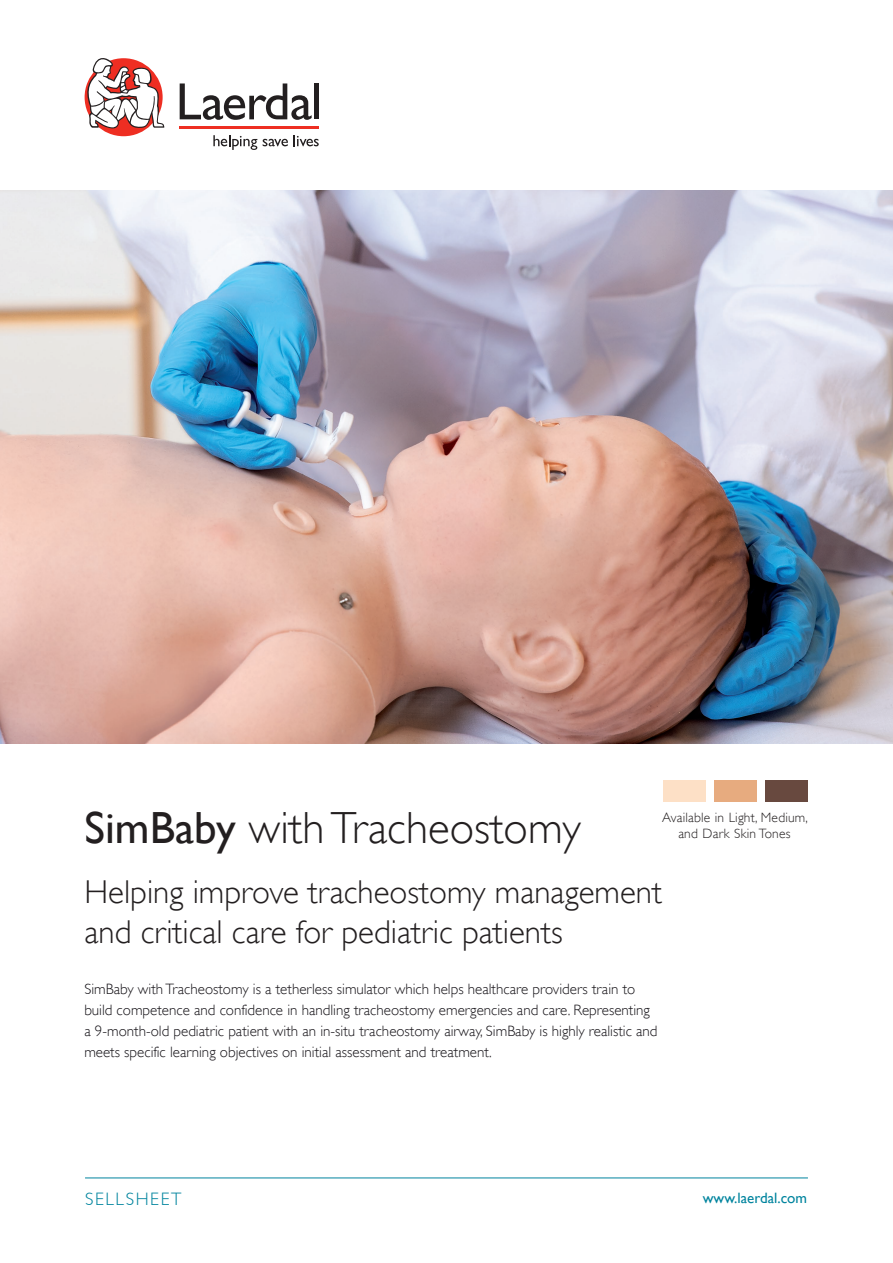
<style>
.page{position:relative;width:893px;height:1263px;background:#fff}
.page>*{position:absolute;margin:0;border:0;box-sizing:border-box;transform-origin:0 0}
.t1{font:300 45px "Gill Alt One";color:#231f20}
.t2{font:300 33px/39.6px "Gill Alt One";color:#231f20}
.t3{font:300 18px "Gill Alt One";letter-spacing:.09em;color:#00849e}
.t4{font:300 15px/21px "Gill Alt One";color:#171419}
.t5{font:15px "Gill Alt One";color:#00849e}
.t6{font:300 13.5px/16.2px "Gill Alt One";letter-spacing:.015em;color:#231f20;text-align:center}
.s1{font-weight:400}
</style>
<div class="page">
<img style="left:0;top:190px;width:893px;height:553px">
<div style="left:85px;top:58px;width:78px;height:78px;background:#ee2e22;border-radius:50%"></div>
<svg style="left:180px;top:83px;width:132px;height:37px"></svg>
<div style="left:314px;top:83px;width:5px;height:36px;background:#231f20"></div>
<svg style="left:213px;top:135px;width:44px;height:15px"></svg>
<svg style="left:263px;top:135px;width:56px;height:11px"></svg>
<hr style="left:180px;top:126px;width:139px;height:3px;background:#ee2e22">
<svg style="left:85px;top:58px;width:79px;height:71px"></svg>
<hr style="left:85px;top:1178px;width:723px;height:1px;background:#00849e">
<div style="left:663px;top:781px;width:43px;height:21px;background:#fde0c6"></div>
<div style="left:714px;top:781px;width:43px;height:21px;background:#e7ab7f"></div>
<div style="left:765px;top:781px;width:43px;height:21px;background:#68493f"></div>
<h1 class="t1" style="left:85px;top:802px;width:498px"><span class="s1">SimBaby</span> with Tracheostomy</h1>
<p class="t6" style="left:662px;top:809px;width:147px">Available in Light, Medium, and Dark Skin Tones</p>
<h2 class="t2" style="left:85px;top:872px;width:579px">Helping improve tracheostomy management and critical care for pediatric patients</h2>
<p class="t4" style="left:84px;top:978px;width:575px">SimBaby with Tracheostomy is a tetherless simulator which helps healthcare providers train to build competence and confidence in handling tracheostomy emergencies and care. Representing a 9-month-old pediatric patient with an in-situ tracheostomy airway, SimBaby is highly realistic and meets specific learning objectives on initial assessment and treatment.</p>
<p class="t3" style="left:85px;top:1189px;width:98px">SELLSHEET</p>
<p class="t5" style="left:703px;top:1189px;width:106px">www.laerdal.com</p>
</div>
